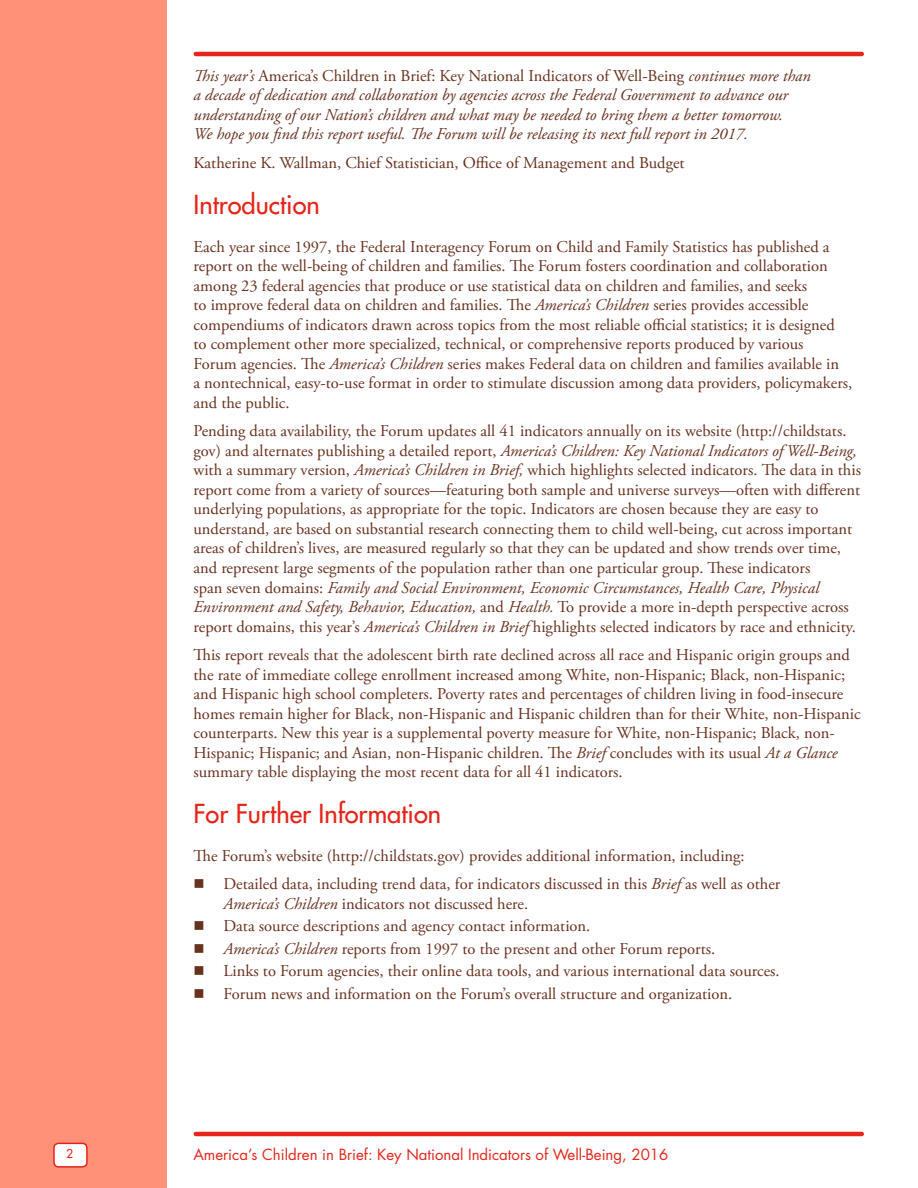
<style>
.page{position:relative;width:918px;height:1188px;background:#fff}
.page>*{position:absolute;margin:0;border:0;box-sizing:border-box;transform-origin:0 0}
.t1{font:25.5px "Futura";color:#e72419}
.t2{font:16.5px/19.5px "Adobe Garamond Pro";color:#68311e}
.t3{font:italic 16.5px/19.5px "Adobe Garamond Pro";color:#68311e}
.t4{font:15px "Futura";color:#e72419}
.t5{font:12px "Futura";color:#e72419}
.s1{font-style:normal}
.s2{font-style:italic}
</style>
<div class="page">
<div style="left:0;top:0;width:166px;height:1188px;background:#ff9179"></div>
<hr style="left:196px;top:52px;width:666px;height:4px;background:#e72419">
<hr style="left:196px;top:1132px;width:666px;height:4px;background:#e72419">
<div style="left:54px;top:1143px;width:33px;height:24px;background:#fff;border-radius:4px"></div>
<div style="left:53px;top:1143px;width:35px;height:25px;border:2px solid #e72419;border-radius:4px"></div>
<p class="t3" style="left:194px;top:66px;width:619px">This year’s <span class="s1">America’s Children in Brief: Key National Indicators of Well-Being</span> continues more than a decade of dedication and collaboration by agencies across the Federal Government to advance our understanding of our Nation’s children and what may be needed to bring them a better tomorrow.<br>We hope you find this report useful. The Forum will be releasing its next full report in 2017.</p>
<p class="t2" style="left:194px;top:154px;width:493px">Katherine K. Wallman, Chief Statistician, Office of Management and Budget</p>
<h2 class="t1" style="left:194px;top:189px;width:128px">Introduction</h2>
<p class="t2" style="left:194px;top:238px;width:660px">Each year since 1997, the Federal Interagency Forum on Child and Family Statistics has published a report on the well-being of children and families. The Forum fosters coordination and collaboration among 23 federal agencies that produce or use statistical data on children and families, and seeks<br>to improve federal data on children and families. The <span class="s2">America’s Children</span> series provides accessible compendiums of indicators drawn across topics from the most reliable official statistics; it is designed<br>to complement other more specialized, technical, or comprehensive reports produced by various<br>Forum agencies. The <span class="s2">America’s Children</span> series makes Federal data on children and families available in<br>a nontechnical, easy-to-use format in order to stimulate discussion among data providers, policymakers, and the public.</p>
<p class="t2" style="left:194px;top:422px;width:669px">Pending data availability, the Forum updates all 41 indicators annually on its website (http://childstats. gov) and alternates publishing a detailed report, <span class="s2">America’s Children: Key National Indicators of Well-Being, </span>with a summary version, <span class="s2">America’s Children in Brief,</span> which highlights selected indicators. The data in this report come from a variety of sources—featuring both sample and universe surveys—often with different underlying populations, as appropriate for the topic. Indicators are chosen because they are easy to understand, are based on substantial research connecting them to child well-being, cut across important areas of children’s lives, are measured regularly so that they can be updated and show trends over time, and represent large segments of the population rather than one particular group. These indicators<br>span seven domains: <span class="s2">Family and Social Environment, Economic Circumstances, Health Care, Physical Environment and Safety, Behavior, Education,</span> and <span class="s2">Health.</span> To provide a more in-depth perspective across report domains, this year’s <span class="s2">America’s Children in Brief</span> highlights selected indicators by race and ethnicity.</p>
<p class="t2" style="left:194px;top:646px;width:669px">This report reveals that the adolescent birth rate declined across all race and Hispanic origin groups and the rate of immediate college enrollment increased among White, non-Hispanic; Black, non-Hispanic; and Hispanic high school completers. Poverty rates and percentages of children living in food-insecure homes remain higher for Black, non-Hispanic and Hispanic children than for their White, non-Hispanic counterparts. New this year is a supplemental poverty measure for White, non-Hispanic; Black, non-Hispanic; Hispanic; and Asian, non-Hispanic children. The <span class="s2">Brief</span> concludes with its usual <span class="s2">At a Glance </span>summary table displaying the most recent data for all 41 indicators.</p>
<h2 class="t1" style="left:193px;top:798px;width:249px">For Further Information</h2>
<p class="t2" style="left:193px;top:847px;width:553px">The Forum’s website (http://childstats.gov) provides additional information, including:</p>
<p class="t2" style="left:223px;top:875px;width:558px">Detailed data, including trend data, for indicators discussed in this <span class="s2">Brief</span> as well as other<br><span class="s2">America’s Children</span> indicators not discussed here.</p>
<p class="t2" style="left:223px;top:917px;width:368px">Data source descriptions and agency contact information.</p>
<p class="t2" style="left:223px;top:940px;width:493px"><span class="s2">America’s Children</span> reports from 1997 to the present and other Forum reports.</p>
<p class="t2" style="left:223px;top:962px;width:558px">Links to Forum agencies, their online data tools, and various international data sources.</p>
<p class="t2" style="left:223px;top:985px;width:510px">Forum news and information on the Forum’s overall structure and organization.</p>
<p class="t5" style="left:66px;top:1146px;width:8px">2</p>
<p class="t4" style="left:194px;top:1144px;width:476px">America’s Children in Brief: Key National Indicators of Well-Being, 2016</p>
</div>
